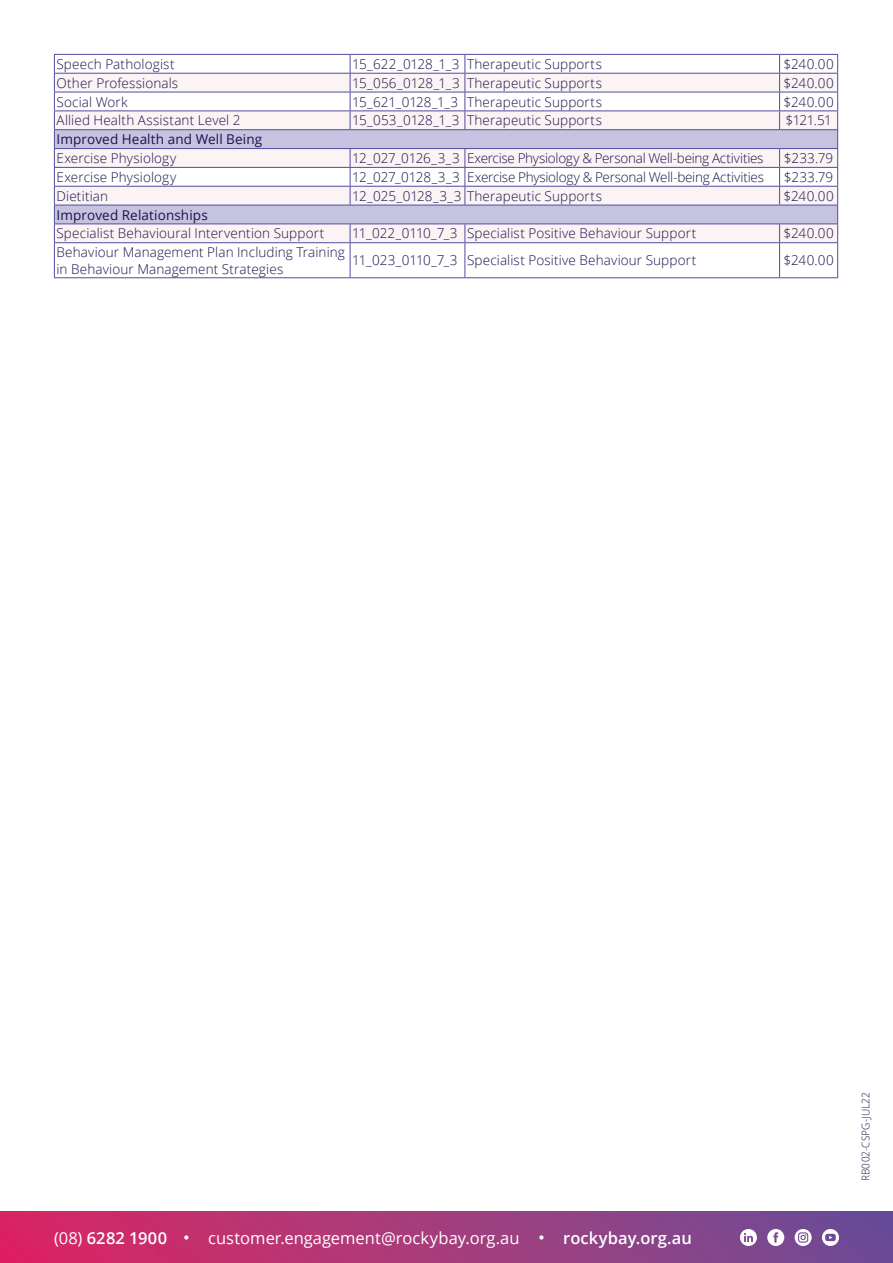
<style>
.page{position:relative;width:893px;height:1263px;background:#fff}
.page>*{position:absolute;margin:0;border:0;box-sizing:border-box;transform-origin:0 0}
.t1{font:16.5px "Open Sans";color:#fff}
.t2{font:600 16.5px "Open Sans";letter-spacing:.005em;color:#fff}
.copy{font:300 13.5px/16.2px "Open Sans";letter-spacing:.01em;color:#1c114b}
.copy-2{font:300 13.5px "Open Sans";letter-spacing:-.02em;color:#1c114b}
.copy-3{font:13.5px "Open Sans";letter-spacing:.01em;color:#1c114b}
.copy-4{font:300 13.5px "Open Sans";letter-spacing:-.015em;color:#1c114b}
.copy-5{font:300 13.5px "Open Sans";letter-spacing:-.03em;color:#1c114b}
.t3{font:300 10.5px "Open Sans";letter-spacing:.015em;color:#1c114b;scale:.95 1}
.s1{font-weight:400}
</style>
<div class="page">
<div style="left:0;top:1212px;width:893px;height:51px;background:linear-gradient(to right,#dd2762,#6a4f98)"></div>
<svg style="left:795px;top:1229px;width:17px;height:17px"></svg>
<svg style="left:767px;top:1229px;width:17px;height:17px"></svg>
<svg style="left:740px;top:1229px;width:17px;height:17px"></svg>
<svg style="left:822px;top:1229px;width:17px;height:17px"></svg>
<svg style="left:184px;top:1235px;width:4px;height:4px"></svg>
<svg style="left:539px;top:1235px;width:5px;height:4px"></svg>
<svg style="left:55px;top:55px;width:782px;height:222px"></svg>
<svg style="left:55px;top:74px;width:782px;height:168px;fill:#fbf3f4"></svg>
<svg style="left:55px;top:130px;width:782px;height:93px"></svg>
<hr style="left:54px;top:54px;width:296px;height:1px;background:#504da0">
<hr style="left:350px;top:54px;width:115px;height:1px;background:#504da0">
<hr style="left:465px;top:54px;width:315px;height:1px;background:#504da0">
<hr style="left:780px;top:54px;width:58px;height:1px;background:#504da0">
<hr style="left:54px;top:73px;width:296px;height:1px;background:#504da0">
<hr style="left:350px;top:73px;width:115px;height:1px;background:#504da0">
<hr style="left:465px;top:73px;width:315px;height:1px;background:#504da0">
<hr style="left:780px;top:73px;width:58px;height:1px;background:#504da0">
<hr style="left:54px;top:92px;width:296px;height:1px;background:#504da0">
<hr style="left:350px;top:92px;width:115px;height:1px;background:#504da0">
<hr style="left:465px;top:92px;width:315px;height:1px;background:#504da0">
<hr style="left:780px;top:92px;width:58px;height:1px;background:#504da0">
<hr style="left:54px;top:111px;width:296px;height:1px;background:#504da0">
<hr style="left:350px;top:111px;width:115px;height:1px;background:#504da0">
<svg style="left:350px;top:55px;width:1px;height:74px"></svg>
<hr style="left:465px;top:111px;width:315px;height:1px;background:#504da0">
<svg style="left:465px;top:55px;width:1px;height:74px"></svg>
<hr style="left:780px;top:111px;width:58px;height:1px;background:#504da0">
<svg style="left:779px;top:55px;width:1px;height:74px"></svg>
<hr style="left:54px;top:129px;width:296px;height:1px;background:#504da0">
<hr style="left:350px;top:129px;width:115px;height:1px;background:#504da0">
<hr style="left:465px;top:129px;width:315px;height:1px;background:#504da0">
<hr style="left:780px;top:129px;width:58px;height:1px;background:#504da0">
<hr style="left:54px;top:148px;width:296px;height:1px;background:#504da0">
<hr style="left:350px;top:148px;width:115px;height:1px;background:#504da0">
<hr style="left:465px;top:148px;width:315px;height:1px;background:#504da0">
<hr style="left:780px;top:148px;width:58px;height:1px;background:#504da0">
<hr style="left:54px;top:167px;width:296px;height:1px;background:#504da0">
<hr style="left:350px;top:167px;width:115px;height:1px;background:#504da0">
<hr style="left:465px;top:167px;width:315px;height:1px;background:#504da0">
<hr style="left:780px;top:167px;width:58px;height:1px;background:#504da0">
<hr style="left:54px;top:186px;width:296px;height:1px;background:#504da0">
<hr style="left:350px;top:186px;width:115px;height:1px;background:#504da0">
<svg style="left:350px;top:149px;width:1px;height:56px"></svg>
<hr style="left:465px;top:186px;width:315px;height:1px;background:#504da0">
<svg style="left:465px;top:149px;width:1px;height:56px"></svg>
<hr style="left:780px;top:186px;width:58px;height:1px;background:#504da0">
<svg style="left:779px;top:149px;width:1px;height:56px"></svg>
<hr style="left:54px;top:205px;width:296px;height:1px;background:#504da0">
<hr style="left:350px;top:205px;width:115px;height:1px;background:#504da0">
<hr style="left:465px;top:205px;width:315px;height:1px;background:#504da0">
<hr style="left:780px;top:205px;width:58px;height:1px;background:#504da0">
<hr style="left:54px;top:223px;width:296px;height:1px;background:#504da0">
<svg style="left:54px;top:55px;width:1px;height:187px"></svg>
<hr style="left:350px;top:223px;width:115px;height:1px;background:#504da0">
<svg style="left:350px;top:224px;width:1px;height:18px"></svg>
<hr style="left:465px;top:223px;width:315px;height:1px;background:#504da0">
<svg style="left:465px;top:224px;width:1px;height:18px"></svg>
<hr style="left:780px;top:223px;width:58px;height:1px;background:#504da0">
<svg style="left:779px;top:224px;width:1px;height:18px"></svg>
<svg style="left:837px;top:55px;width:1px;height:187px"></svg>
<hr style="left:54px;top:242px;width:296px;height:1px;background:#504da0">
<hr style="left:54px;top:243px;width:1px;height:34px;background:#504da0">
<hr style="left:350px;top:242px;width:115px;height:1px;background:#504da0">
<hr style="left:350px;top:243px;width:1px;height:34px;background:#504da0">
<hr style="left:465px;top:242px;width:315px;height:1px;background:#504da0">
<hr style="left:465px;top:243px;width:1px;height:34px;background:#504da0">
<hr style="left:780px;top:242px;width:58px;height:1px;background:#504da0">
<hr style="left:779px;top:243px;width:1px;height:34px;background:#504da0">
<hr style="left:837px;top:243px;width:1px;height:34px;background:#504da0">
<hr style="left:54px;top:277px;width:296px;height:1px;background:#504da0">
<hr style="left:350px;top:277px;width:115px;height:1px;background:#504da0">
<hr style="left:465px;top:277px;width:315px;height:1px;background:#504da0">
<hr style="left:780px;top:277px;width:58px;height:1px;background:#504da0">
<p class="copy" style="left:57px;top:56px;width:120px">Speech Pathologist</p>
<p class="copy" style="left:352px;top:56px;width:109px">15_622_0128_1_3</p>
<p class="copy" style="left:467px;top:56px;width:136px">Therapeutic Supports</p>
<p class="copy" style="left:784px;top:56px;width:52px">$240.00</p>
<p class="copy" style="left:57px;top:74px;width:123px">Other Professionals</p>
<p class="copy" style="left:352px;top:74px;width:109px">15_056_0128_1_3</p>
<p class="copy" style="left:467px;top:74px;width:136px">Therapeutic Supports</p>
<p class="copy" style="left:784px;top:74px;width:52px">$240.00</p>
<p class="copy" style="left:57px;top:93px;width:73px">Social Work</p>
<p class="copy-4" style="left:352px;top:92px;width:108px">15_621_0128_1_3</p>
<p class="copy" style="left:467px;top:93px;width:136px">Therapeutic Supports</p>
<p class="copy" style="left:784px;top:93px;width:52px">$240.00</p>
<p class="copy" style="left:57px;top:112px;width:186px">Allied Health Assistant Level 2</p>
<p class="copy" style="left:352px;top:112px;width:109px">15_053_0128_1_3</p>
<p class="copy" style="left:467px;top:112px;width:136px">Therapeutic Supports</p>
<p class="copy" style="left:785px;top:112px;width:48px">$121.51</p>
<p class="copy-3" style="left:57px;top:130px;width:207px">Improved Health and Well Being</p>
<p class="copy" style="left:57px;top:150px;width:121px">Exercise Physiology</p>
<p class="copy-4" style="left:352px;top:149px;width:109px">12_027_0126_3_3</p>
<p class="copy-2" style="left:467px;top:149px;width:298px">Exercise Physiology &amp; Personal Well-being Activities</p>
<p class="copy" style="left:784px;top:150px;width:51px">$233.79</p>
<p class="copy" style="left:57px;top:169px;width:121px">Exercise Physiology</p>
<p class="copy-4" style="left:352px;top:168px;width:109px">12_027_0128_3_3</p>
<p class="copy-2" style="left:467px;top:168px;width:298px">Exercise Physiology &amp; Personal Well-being Activities</p>
<p class="copy" style="left:784px;top:169px;width:51px">$233.79</p>
<p class="copy" style="left:57px;top:187px;width:53px">Dietitian</p>
<p class="copy" style="left:352px;top:187px;width:251px">12_025_0128_3_3 Therapeutic Supports</p>
<p class="copy" style="left:784px;top:187px;width:52px">$240.00</p>
<p class="copy-3" style="left:57px;top:205px;width:153px">Improved Relationships</p>
<p class="copy" style="left:57px;top:225px;width:269px">Specialist Behavioural Intervention Support</p>
<p class="copy-5" style="left:352px;top:224px;width:107px">11_022_0110_7_3</p>
<p class="copy" style="left:467px;top:225px;width:231px">Specialist Positive Behaviour Support</p>
<p class="copy" style="left:784px;top:225px;width:52px">$240.00</p>
<p class="copy" style="left:57px;top:244px;width:290px">Behaviour Management Plan Including Training in Behaviour Management Strategies</p>
<p class="copy-5" style="left:352px;top:251px;width:107px">11_023_0110_7_3</p>
<p class="copy" style="left:467px;top:252px;width:231px">Specialist Positive Behaviour Support</p>
<p class="copy" style="left:784px;top:252px;width:52px">$240.00</p>
<p class="t2" style="left:54px;top:1226px;width:115px"><span class="s1">(08)</span> 6282 1900</p>
<p class="t1" style="left:208px;top:1226px;width:313px">customer.engagement@rockybay.org.au</p>
<p class="t2" style="left:563px;top:1226px;width:130px">rockybay.org.au</p>
<p class="t3" style="left:858px;top:1181px;width:95px;rotate:-90deg">RB002-CSPG-JUL22</p>
</div>
